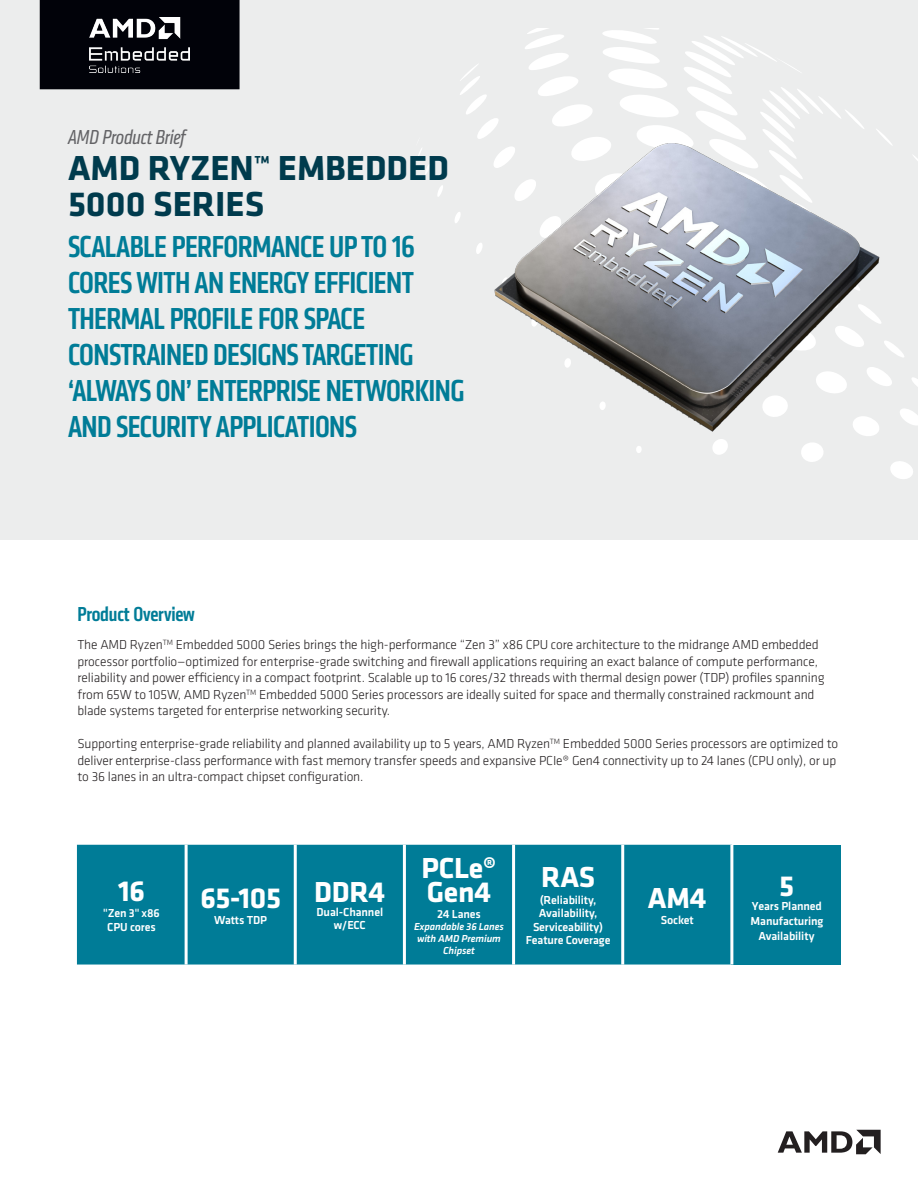
<style>
.page{position:relative;width:918px;height:1188px;background:#fff}
.page>*{position:absolute;margin:0;border:0;box-sizing:border-box;transform-origin:0 0}
.H1_-_Teal{font:700 36px/36px "Klavika";color:#003b4d}
.t1{font:500 condensed 31.5px/36px "Klavika";letter-spacing:-.02em;color:#007c97}
.t2{font:700 30px/24px "Klavika";letter-spacing:-.01em;color:#fff}
.H1_-_Teal-2{font:italic condensed 21px "Klavika";letter-spacing:-.01em;color:#636366}
.Subhead{font:500 condensed 21px "Klavika";letter-spacing:-.01em;color:#007c97}
.t3{font:300 13.5px/16.5px "Klavika";letter-spacing:-.01em;color:#231f20}
.t4{font:500 12px/13.5px "Klavika";letter-spacing:-.01em;color:#fff;text-align:center}
.t5{font:italic 500 10.5px/12px "Klavika";letter-spacing:-.01em;color:#fff;text-align:center}
</style>
<div class="page">
<svg style="left:778px;top:1130px;width:103px;height:24px"></svg>
<div style="left:0;top:0;width:918px;height:540px;background:#eceded"></div>
<svg style="left:455px;top:28px;width:458px;height:451px"></svg>
<svg style="left:437px;top:185px;width:6px;height:12px"></svg>
<svg style="left:418px;top:148px;width:12px;height:27px"></svg>
<img style="left:492px;top:141px;width:426px;height:292px">
<div style="left:77px;top:845px;width:653px;height:120px;background:#007c97"></div>
<div style="left:732px;top:845px;width:109px;height:120px;background:#007c97"></div>
<hr style="left:185px;top:845px;width:3px;height:120px;background:#fff">
<hr style="left:294px;top:845px;width:3px;height:120px;background:#fff">
<hr style="left:403px;top:845px;width:3px;height:120px;background:#fff">
<hr style="left:512px;top:845px;width:3px;height:120px;background:#fff">
<hr style="left:621px;top:845px;width:3px;height:120px;background:#fff">
<hr style="left:730px;top:845px;width:3px;height:120px;background:#fff">
<div style="left:40px;top:0;width:200px;height:89px;background:#010209"></div>
<img style="left:89px;top:17px;width:101px;height:55px">
<p class="H1_-_Teal-2" style="left:68px;top:125px;width:119px">AMD Product Brief</p>
<p class="H1_-_Teal" style="left:68px;top:148px;width:382px">AMD RYZEN™ EMBEDDED<br>5000 SERIES</p>
<p class="t1" style="left:68px;top:229px;width:398px">SCALABLE PERFORMANCE UP TO 16<br>CORES WITH AN ENERGY EFFICIENT<br>THERMAL PROFILE FOR SPACE<br>CONSTRAINED DESIGNS TARGETING ‘ALWAYS ON’ ENTERPRISE NETWORKING<br>AND SECURITY APPLICATIONS</p>
<p class="Subhead" style="left:77px;top:600px;width:119px">Product Overview</p>
<p class="t3" style="left:77px;top:636px;width:749px">The AMD Ryzen<sup>TM</sup> Embedded 5000 Series brings the high-performance “Zen 3” x86 CPU core architecture to the midrange AMD embedded processor portfolio—optimized for enterprise-grade switching and firewall applications requiring an exact balance of compute performance, reliability and power efficiency in a compact footprint. Scalable up to 16 cores/32 threads with thermal design power (TDP) profiles spanning from 65W to 105W, AMD Ryzen<sup>TM</sup> Embedded 5000 Series processors are ideally suited for space and thermally constrained rackmount and blade systems targeted for enterprise networking security.</p>
<p class="t3" style="left:77px;top:735px;width:762px">Supporting enterprise-grade reliability and planned availability up to 5 years, AMD Ryzen<sup>TM</sup> Embedded 5000 Series processors are optimized to deliver enterprise-class performance with fast memory transfer speeds and expansive PCIe® Gen4 connectivity up to 24 lanes (CPU only), or up to 36 lanes in an ultra-compact chipset configuration.</p>
<p class="t2" style="left:118px;top:878px;width:28px">16</p>
<p class="t4" style="left:103px;top:906px;width:58px">"Zen 3" x86</p>
<p class="t4" style="left:107px;top:920px;width:50px">CPU cores</p>
<p class="t2" style="left:200px;top:884px;width:82px">65-105</p>
<p class="t4" style="left:214px;top:913px;width:55px">Watts TDP</p>
<p class="t2" style="left:314px;top:879px;width:73px">DDR4</p>
<p class="t4" style="left:316px;top:905px;width:68px">Dual-Channel w/ECC</p>
<p class="t2" style="left:421px;top:854px;width:77px">PCLe®<br>Gen4</p>
<p class="t4" style="left:437px;top:907px;width:45px">24 Lanes</p>
<p class="t5" style="left:414px;top:920px;width:91px">Expandable 36 Lanes with AMD Premium<br>Chipset</p>
<p class="t2" style="left:541px;top:864px;width:56px">RAS</p>
<p class="t4" style="left:526px;top:893px;width:86px">(Reliability,<br>Availability,<br>Serviceability)<br>Feature Coverage</p>
<p class="t2" style="left:648px;top:884px;width:60px">AM4</p>
<p class="t4" style="left:661px;top:913px;width:35px">Socket</p>
<p class="t2" style="left:779px;top:872px;width:16px">5</p>
<p class="t4" style="left:751px;top:899px;width:74px;line-height:15px">Years Planned<br>Manufacturing<br>Availability</p>
</div>
